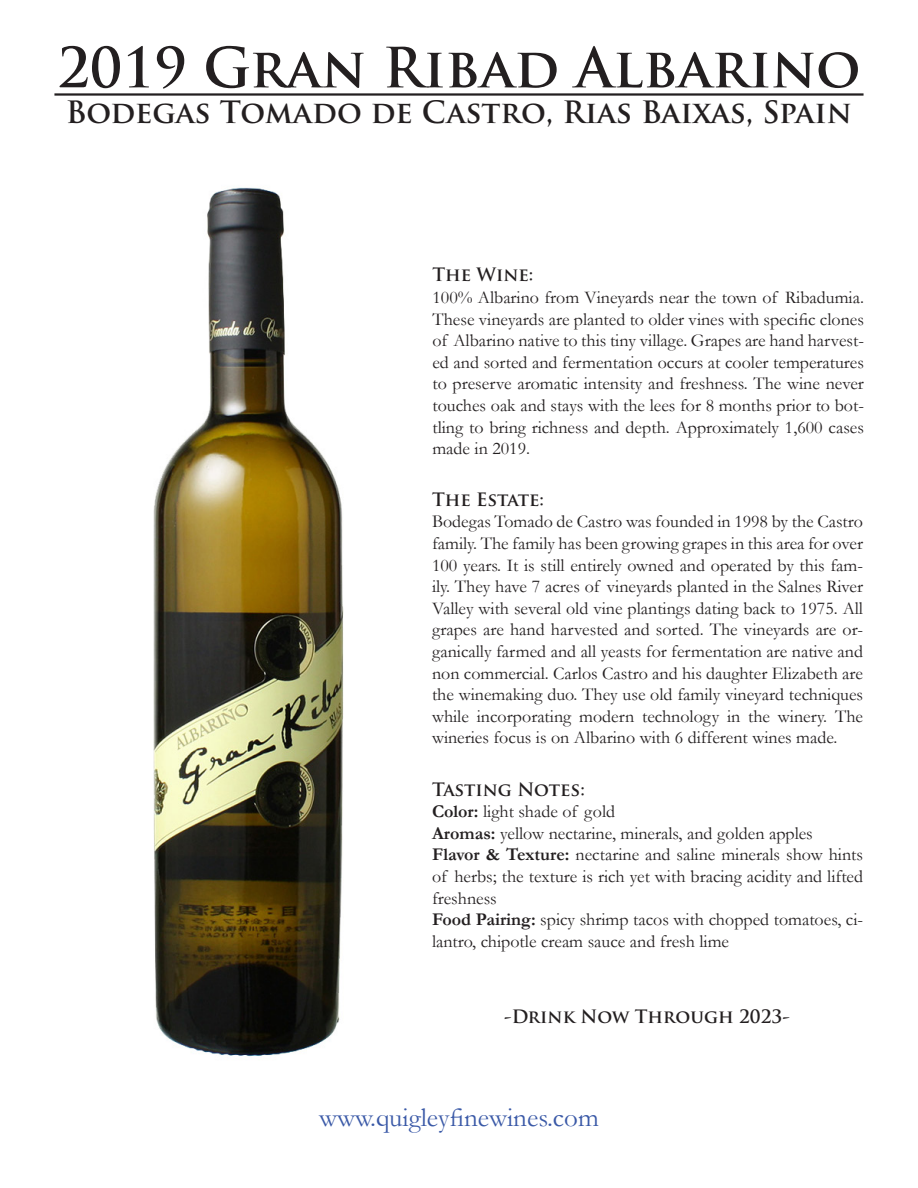
<style>
.page{position:relative;width:918px;height:1188px;background:#fff}
.page>*{position:absolute;margin:0;border:0;box-sizing:border-box;transform-origin:0 0}
.t1{font:700 54px "Trajan Pro";color:#231f20}
.t2{font:700 30px "Trajan Pro";letter-spacing:-.005em;color:#231f20}
.t3{font:27px "Garamond";color:#3a59a7}
.t4{font:18px/21.6px "Garamond";color:#231f20;text-align:justify}
.t5{font:700 18px "Trajan Pro";color:#231f20}
.s1{font-weight:700}
</style>
<div class="page">
<hr style="left:54px;top:93px;width:810px;height:3px;background:#231f20">
<img style="left:153px;top:187px;width:191px;height:870px">
<p class="t1" style="left:57px;top:34px;width:805px">2019 Gran Ribad Albarino</p>
<p class="t2" style="left:66px;top:94px;width:788px">Bodegas Tomado de Castro, Rias Baixas, Spain</p>
<p class="t5" style="left:432px;top:264px;width:103px">The Wine:</p>
<p class="t4" style="left:432px;top:286px;width:433px">100% Albarino from Vineyards near the town of Ribadumia.<br>These vineyards are planted to older vines with specific clones of Albarino native to this tiny village. Grapes are hand harvest&shy;ed and sorted and fermentation occurs at cooler temperatures to preserve aromatic intensity and freshness. The wine never touches oak and stays with the lees for 8 months prior to bot&shy;tling to bring richness and depth. Approximately 1,600 cases made in 2019.</p>
<p class="t5" style="left:432px;top:488px;width:114px">The Estate:</p>
<p class="t4" style="left:432px;top:510px;width:433px">Bodegas Tomado de Castro was founded in 1998 by the Castro family. The family has been growing grapes in this area for over 100 years. It is still entirely owned and operated by this fam&shy;ily. They have 7 acres of vineyards planted in the Salnes River Valley with several old vine plantings dating back to 1975. All grapes are hand harvested and sorted. The vineyards are or&shy;ganically farmed and all yeasts for fermentation are native and non commercial. Carlos Castro and his daughter Elizabeth are the winemaking duo. They use old family vineyard techniques while incorporating modern technology in the winery. The wineries focus is on Albarino with 6 different wines made.</p>
<p class="t5" style="left:432px;top:778px;width:154px">Tasting Notes:</p>
<p class="t4" style="left:432px;top:800px;width:185px"><span class="s1">Color:</span> light shade of gold</p>
<p class="t4" style="left:432px;top:822px;width:382px"><span class="s1">Aromas:</span> yellow nectarine, minerals, and golden apples</p>
<p class="t4" style="left:432px;top:843px;width:433px"><span class="s1">Flavor &amp; Texture:</span> nectarine and saline minerals show hints of herbs; the texture is rich yet with bracing acidity and lifted freshness</p>
<p class="t4" style="left:432px;top:908px;width:433px"><span class="s1">Food Pairing:</span> spicy shrimp tacos with chopped tomatoes, ci&shy;lantro, chipotle cream sauce and fresh lime</p>
<p class="t5" style="left:504px;top:1006px;width:287px">-Drink Now Through 2023-</p>
<p class="t3" style="left:319px;top:1099px;width:281px">www.quigleyfinewines.com</p>
</div>
